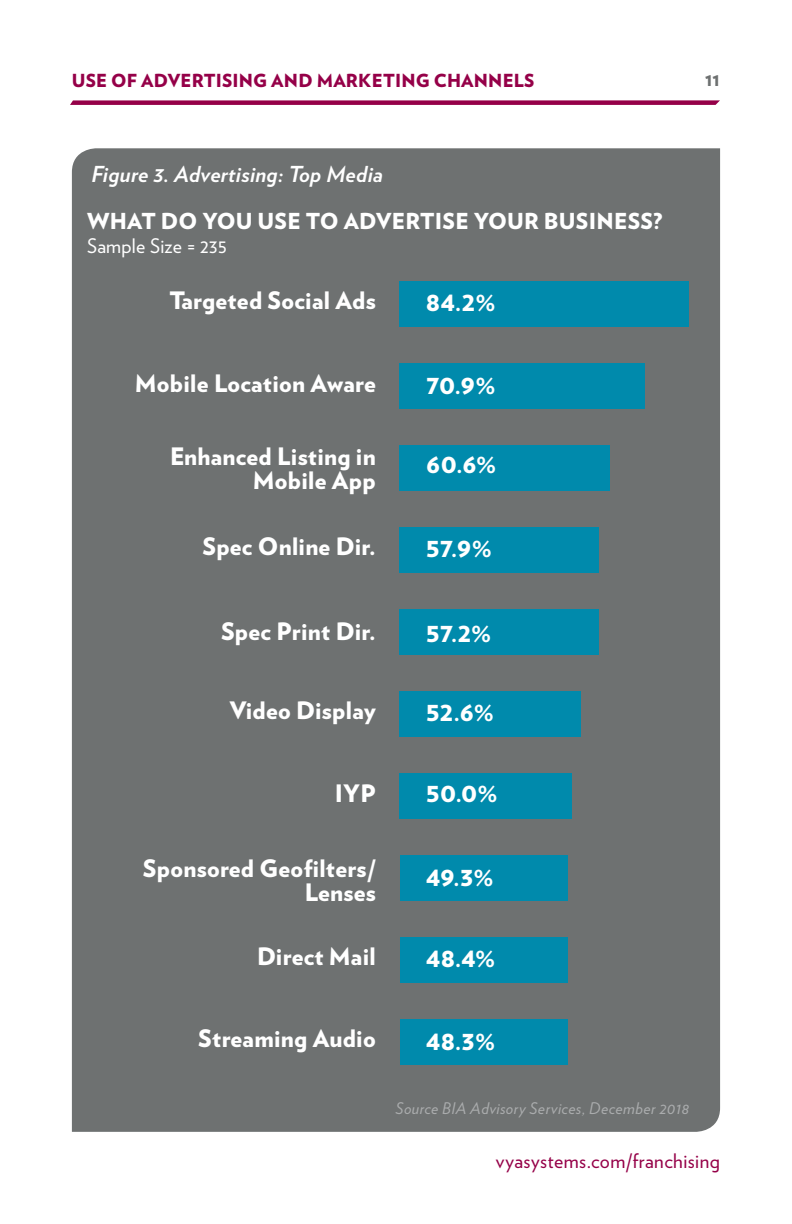
<style>
.page{position:relative;width:792px;height:1224px;background:#fff}
.page>*{position:absolute;margin:0;border:0;box-sizing:border-box;transform-origin:0 0}
.t1{font:900 24px/24px "Verlag";letter-spacing:.01em;color:#fff;text-align:right}
.t2{font:900 22px "Verlag";letter-spacing:.01em;color:#fff}
.t3{font:italic 700 22px "Verlag";letter-spacing:.01em;color:#fff}
.t4{font:20px "Verlag";letter-spacing:.02em;color:#950048}
.t5{font:20px "Verlag";letter-spacing:.01em;color:#fff}
.t6{font:900 18px "Verlag";letter-spacing:.01em;color:#950048}
.t7{font:900 18px "Verlag";color:#6e7171}
.t8{font:italic 16px "Verlag";letter-spacing:.025em;color:#aaacad}
</style>
<div class="page">
<svg style="left:70px;top:100px;width:650px;height:5px;background:#9f1a5b"></svg>
<div style="left:72px;top:148px;width:648px;height:984px;background:#6e7171"></div>
<div style="left:400px;top:281px;width:289px;height:46px;background:#008aac"></div>
<div style="left:400px;top:363px;width:245px;height:46px;background:#008aac"></div>
<div style="left:400px;top:445px;width:210px;height:46px;background:#008aac"></div>
<div style="left:400px;top:527px;width:199px;height:46px;background:#008aac"></div>
<div style="left:400px;top:609px;width:199px;height:46px;background:#008aac"></div>
<div style="left:400px;top:691px;width:181px;height:46px;background:#008aac"></div>
<div style="left:400px;top:773px;width:172px;height:46px;background:#008aac"></div>
<div style="left:400px;top:855px;width:167px;height:46px;background:#008aac"></div>
<div style="left:400px;top:937px;width:167px;height:46px;background:#008aac"></div>
<div style="left:400px;top:1019px;width:167px;height:46px;background:#008aac"></div>
<p class="t6" style="left:72px;top:65px;width:464px">USE OF ADVERTISING AND MARKETING CHANNELS</p>
<p class="t7" style="left:705px;top:65px;width:16px">11</p>
<p class="t3" style="left:92px;top:157px;width:293px">Figure 3. Advertising: Top Media</p>
<p class="t2" style="left:87px;top:203px;width:577px">WHAT DO YOU USE TO ADVERTISE YOUR BUSINESS?</p>
<p class="t5" style="left:87px;top:231px;width:141px">Sample Size = 235</p>
<p class="t1" style="left:169px;top:287px;width:208px">Targeted Social Ads</p>
<p class="t2" style="left:426px;top:285px;width:71px">84.2%</p>
<p class="t1" style="left:135px;top:370px;width:242px">Mobile Location Aware</p>
<p class="t2" style="left:426px;top:368px;width:71px">70.9%</p>
<p class="t1" style="left:170px;top:443px;width:207px">Enhanced Listing in<br>Mobile App</p>
<p class="t2" style="left:426px;top:447px;width:72px">60.6%</p>
<p class="t1" style="left:202px;top:533px;width:175px">Spec Online Dir.</p>
<p class="t2" style="left:426px;top:531px;width:67px">57.9%</p>
<p class="t1" style="left:221px;top:618px;width:156px">Spec Print Dir.</p>
<p class="t2" style="left:426px;top:616px;width:67px">57.2%</p>
<p class="t1" style="left:230px;top:697px;width:148px">Video Display</p>
<p class="t2" style="left:426px;top:695px;width:69px">52.6%</p>
<p class="t1" style="left:335px;top:780px;width:43px">IYP</p>
<p class="t2" style="left:426px;top:776px;width:73px">50.0%</p>
<p class="t1" style="left:143px;top:856px;width:234px">Sponsored Geofilters/<br>Lenses</p>
<p class="t2" style="left:426px;top:859px;width:69px">49.3%</p>
<p class="t1" style="left:257px;top:943px;width:120px">Direct Mail</p>
<p class="t2" style="left:426px;top:941px;width:71px">48.4%</p>
<p class="t1" style="left:198px;top:1025px;width:179px">Streaming Audio</p>
<p class="t2" style="left:426px;top:1023px;width:71px">48.3%</p>
<p class="t8" style="left:396px;top:1096px;width:295px">Source BIA Advisory Services, December 2018</p>
<p class="t4" style="left:496px;top:1146px;width:226px">vyasystems.com/franchising</p>
</div>
